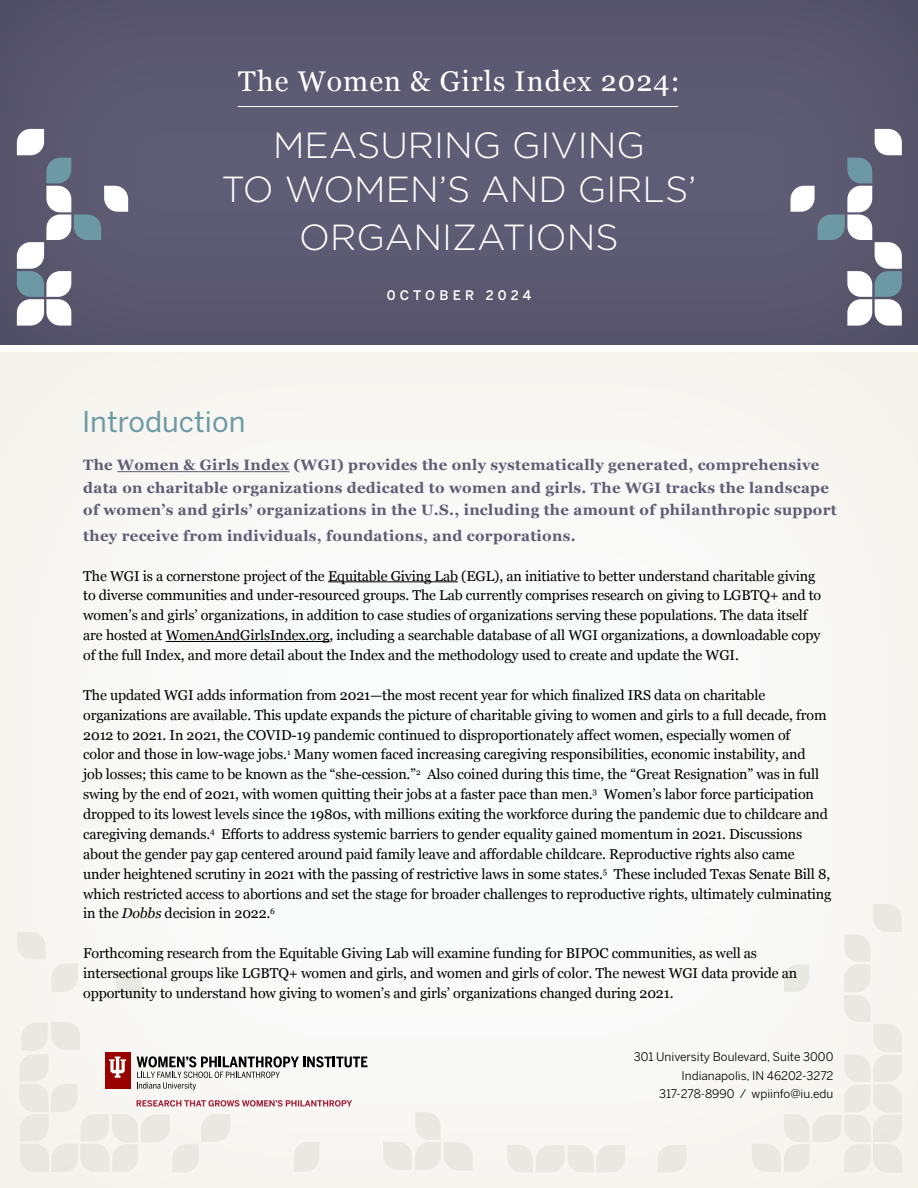
<style>
.page{position:relative;width:918px;height:1188px;background:#fff}
.page>*{position:absolute;margin:0;border:0;box-sizing:border-box;transform-origin:0 0}
.New_sub-subheads{font:300 36.3px/43.5px "Gotham";color:#fff;text-align:center}
.New_sub-subheads-2{font:28.5px "Georgia";letter-spacing:.04em;color:#fff}
.t1{font:28.5px "Benton Sans";color:#6d99a4}
.t2{font:700 15px/22.5px "Georgia";letter-spacing:.02em;color:#5f5c75}
.t3{font:14.25px/19.8px "Georgia";letter-spacing:-.01em;color:#000}
.t4{font:500 13.2px "Benton Sans";letter-spacing:.31em;color:#fff}
.t5{font:11.85px/18.3px "Benton Sans";color:#000;text-align:right}
.s1{font-style:italic}
</style>
<div class="page">
<div style="left:0;top:342px;width:918px;height:846px;background:#f8f8f7"></div>
<svg style="left:658px;top:1145px;width:29px;height:27px"></svg>
<svg style="left:507px;top:1145px;width:118px;height:27px"></svg>
<svg style="left:752px;top:904px;width:150px;height:268px"></svg>
<svg style="left:383px;top:1112px;width:90px;height:58px"></svg>
<svg style="left:116px;top:972px;width:27px;height:28px"></svg>
<svg style="left:17px;top:932px;width:29px;height:27px"></svg>
<svg style="left:52px;top:964px;width:26px;height:28px"></svg>
<div style="left:0;top:0;width:918px;height:346px;background:#5c5971"></div>
<hr style="left:117px;top:471px;width:172px;height:1px;background:#5f5c75">
<hr style="left:328px;top:582px;width:130px;height:1px;background:#000">
<hr style="left:166px;top:641px;width:164px;height:1px;background:#000">
<hr style="left:238px;top:106px;width:440px;height:1px;background:#fff">
<svg style="left:17px;top:129px;width:111px;height:197px"></svg>
<svg style="left:791px;top:129px;width:111px;height:197px"></svg>
<svg style="left:20px;top:1022px;width:348px;height:150px"></svg>
<p class="New_sub-subheads-2" style="left:238px;top:61px;width:443px">The Women &amp; Girls Index 2024:</p>
<p class="New_sub-subheads" style="left:221px;top:122px;width:477px">MEASURING GIVING<br>TO WOMEN’S AND GIRLS’</p>
<p class="New_sub-subheads" style="left:299px;top:215px;width:321px">ORGANIZATIONS</p>
<p class="t4" style="left:387px;top:287px;width:146px">0CTOBER 2024</p>
<p class="t1" style="left:82px;top:404px;width:165px">Introduction</p>
<p class="t2" style="left:83px;top:453px;width:755px">The Women &amp; Girls Index (WGI) provides the only systematically generated, comprehensive data on charitable organizations dedicated to women and girls. The WGI tracks the landscape of women’s and girls’ organizations in the U.S., including the amount of philanthropic support</p>
<p class="t2" style="left:83px;top:524px;width:494px">they receive from individuals, foundations, and corporations.</p>
<p class="t3" style="left:83px;top:565px;width:739px">The WGI is a cornerstone project of the Equitable Giving Lab (EGL), an initiative to better understand charitable giving to diverse communities and under-resourced groups. The Lab currently comprises research on giving to LGBTQ+ and to women’s and girls’ organizations, in addition to case studies of organizations serving these populations. The data itself are hosted at WomenAndGirlsIndex.org, including a searchable database of all WGI organizations, a downloadable copy of the full Index, and more detail about the Index and the methodology used to create and update the WGI.</p>
<p class="t3" style="left:83px;top:684px;width:750px">The updated WGI adds information from 2021—the most recent year for which finalized IRS data on charitable organizations are available. This update expands the picture of charitable giving to women and girls to a full decade, from 2012 to 2021. In 2021, the COVID-19 pandemic continued to disproportionately affect women, especially women of<br>color and those in low-wage jobs.<sup>1</sup> Many women faced increasing caregiving responsibilities, economic instability, and<br>job losses; this came to be known as the “she-cession.”<sup>2</sup> Also coined during this time, the “Great Resignation” was in full swing by the end of 2021, with women quitting their jobs at a faster pace than men.<sup>3</sup> Women’s labor force participation dropped to its lowest levels since the 1980s, with millions exiting the workforce during the pandemic due to childcare and caregiving demands.<sup>4</sup> Efforts to address systemic barriers to gender equality gained momentum in 2021. Discussions about the gender pay gap centered around paid family leave and affordable childcare. Reproductive rights also came under heightened scrutiny in 2021 with the passing of restrictive laws in some states.<sup>5</sup> These included Texas Senate Bill 8, which restricted access to abortions and set the stage for broader challenges to reproductive rights, ultimately culminating in the <span class="s1">Dobbs</span> decision in 2022.<sup>6</sup></p>
<p class="t3" style="left:83px;top:943px;width:716px">Forthcoming research from the Equitable Giving Lab will examine funding for BIPOC communities, as well as intersectional groups like LGBTQ+ women and girls, and women and girls of color. The newest WGI data provide an opportunity to understand how giving to women’s and girls’ organizations changed during 2021.</p>
<p class="t5" style="left:634px;top:1048px;width:201px">301 University Boulevard, Suite 3000<br>Indianapolis, IN 46202-3272<br>317-278-8990 / wpiinfo@iu.edu</p>
</div>
